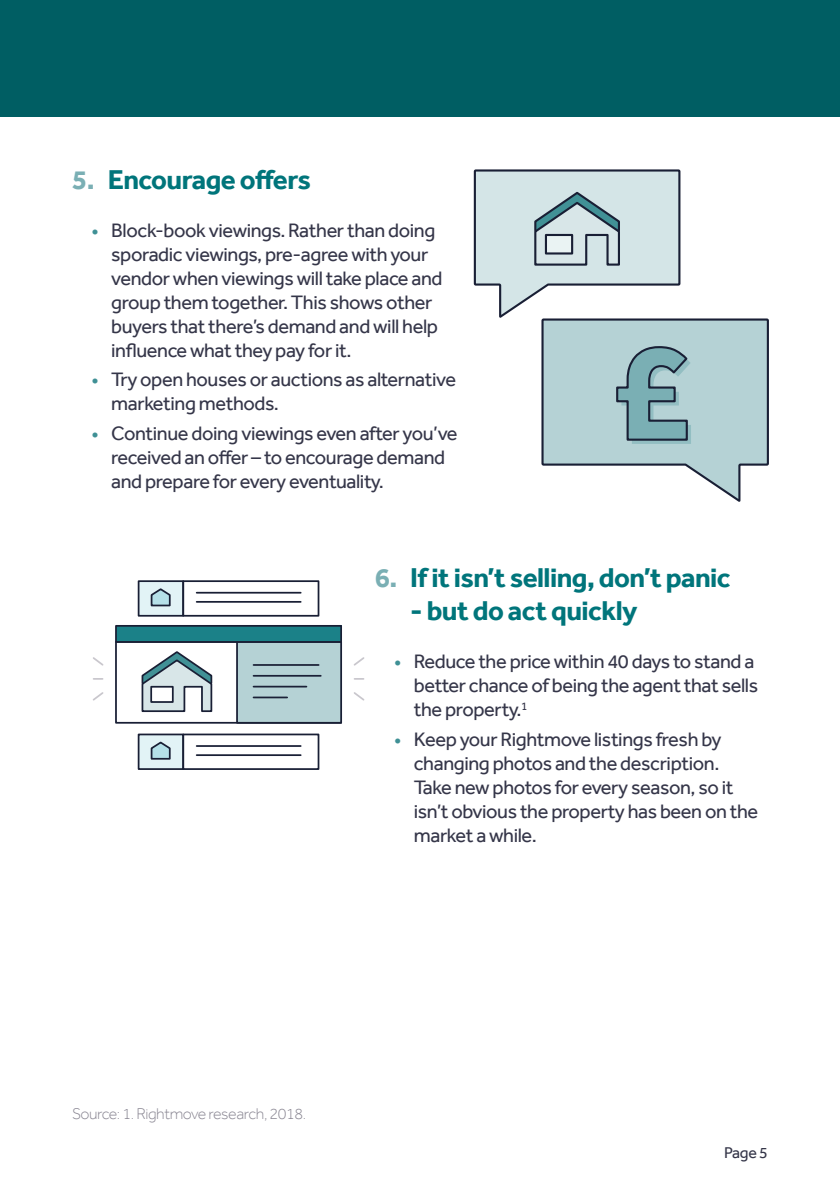
<style>
.page{position:relative;width:840px;height:1191px;background:#fff}
.page>*{position:absolute;margin:0;border:0;box-sizing:border-box;transform-origin:0 0}
.t1{font:700 28px "Effra";letter-spacing:-.02em;color:#00757b}
.t2{font:20px/24px "Effra";letter-spacing:-.02em;color:#353649}
.t3{font:300 16px "Effra";letter-spacing:-.025em;color:#898692}
.t4{font:16px "Effra";color:#353649}
.s1{color:#7aafb4}
.s2{color:#3f9095}
</style>
<div class="page">
<div style="left:138px;top:734px;width:45px;height:35px;background:#e2f3f6"></div>
<div style="left:138px;top:733px;width:46px;height:37px;border:2px solid #191f35"></div>
<svg style="left:150px;top:741px;width:21px;height:19px"></svg>
<div style="left:182px;top:733px;width:137px;height:37px;border:2px solid #191f35"></div>
<hr style="left:196px;top:745px;width:104px;height:2px;background:#191f35">
<hr style="left:196px;top:754px;width:104px;height:2px;background:#191f35">
<div style="left:138px;top:581px;width:45px;height:35px;background:#e2f3f6"></div>
<div style="left:138px;top:580px;width:46px;height:36px;border:2px solid #191f35"></div>
<svg style="left:150px;top:588px;width:21px;height:19px"></svg>
<div style="left:182px;top:580px;width:137px;height:36px;border:2px solid #191f35"></div>
<hr style="left:196px;top:592px;width:104px;height:1px;background:#191f35">
<hr style="left:196px;top:601px;width:104px;height:2px;background:#191f35">
<div style="left:115px;top:641px;width:227px;height:82px;border:2px solid #191f35"></div>
<div style="left:237px;top:642px;width:104px;height:81px;background:#b5d2d5"></div>
<div style="left:236px;top:641px;width:106px;height:82px;border:2px solid #191f35"></div>
<hr style="left:253px;top:664px;width:65px;height:2px;background:#1b2137">
<hr style="left:253px;top:675px;width:67px;height:1px;background:#1b2137">
<hr style="left:253px;top:686px;width:53px;height:1px;background:#1b2137">
<hr style="left:253px;top:696px;width:34px;height:2px;background:#1b2137">
<svg style="left:141px;top:651px;width:72px;height:62px"></svg>
<div style="left:151px;top:687px;width:22px;height:15px;background:#fff"></div>
<div style="left:150px;top:686px;width:23px;height:17px;border:2px solid #191f35"></div>
<div style="left:116px;top:626px;width:225px;height:16px;background:#1b8188"></div>
<div style="left:115px;top:625px;width:227px;height:18px;border:2px solid #191f35"></div>
<svg style="left:93px;top:657px;width:11px;height:9px"></svg>
<svg style="left:93px;top:692px;width:11px;height:9px"></svg>
<svg style="left:354px;top:657px;width:10px;height:9px"></svg>
<svg style="left:354px;top:692px;width:11px;height:9px"></svg>
<svg style="left:541px;top:318px;width:228px;height:183px"></svg>
<svg style="left:614px;top:345px;width:76px;height:99px;background:#86abb2"></svg>
<svg style="left:473px;top:169px;width:208px;height:148px"></svg>
<div style="left:545px;top:235px;width:27px;height:18px;background:#eaf3f3"></div>
<div style="left:544px;top:234px;width:29px;height:20px;border:2px solid #191f35"></div>
<div style="left:0;top:0;width:839px;height:116px;background:#005e63"></div>
<p class="t1" style="left:72px;top:162px;width:240px"><span class="s1">5.</span> Encourage offers</p>
<p class="t2" style="left:111px;top:218px;width:332px;text-indent:-20px"><span class="s2">•</span> Block-book viewings. Rather than doing sporadic viewings, pre-agree with your vendor when viewings will take place and group them together. This shows other buyers that there’s demand and will help influence what they pay for it.</p>
<p class="t2" style="left:111px;top:367px;width:346px;text-indent:-20px"><span class="s2">•</span> Try open houses or auctions as alternative marketing methods.</p>
<p class="t2" style="left:111px;top:421px;width:347px;text-indent:-20px"><span class="s2">•</span> Continue doing viewings even after you’ve received an offer – to encourage demand and prepare for every eventuality.</p>
<p class="t1" style="left:374px;top:560px;width:357px"><span class="s1">6.</span> If it isn’t selling, don’t panic</p>
<p class="t1" style="left:410px;top:594px;width:229px">- but do act quickly</p>
<p class="t2" style="left:413px;top:649px;width:345px;text-indent:-20px"><span class="s2">•</span> Reduce the price within 40 days to stand a better chance of being the agent that sells the property.<sup>1</sup></p>
<p class="t2" style="left:413px;top:727px;width:346px;text-indent:-20px"><span class="s2">•</span> Keep your Rightmove listings fresh by changing photos and the description.<br>Take new photos for every season, so it isn’t obvious the property has been on the market a while.</p>
<p class="t3" style="left:72px;top:1104px;width:236px">Source: 1. Rightmove research, 2018.</p>
<p class="t4" style="left:723px;top:1143px;width:45px">Page 5</p>
</div>
